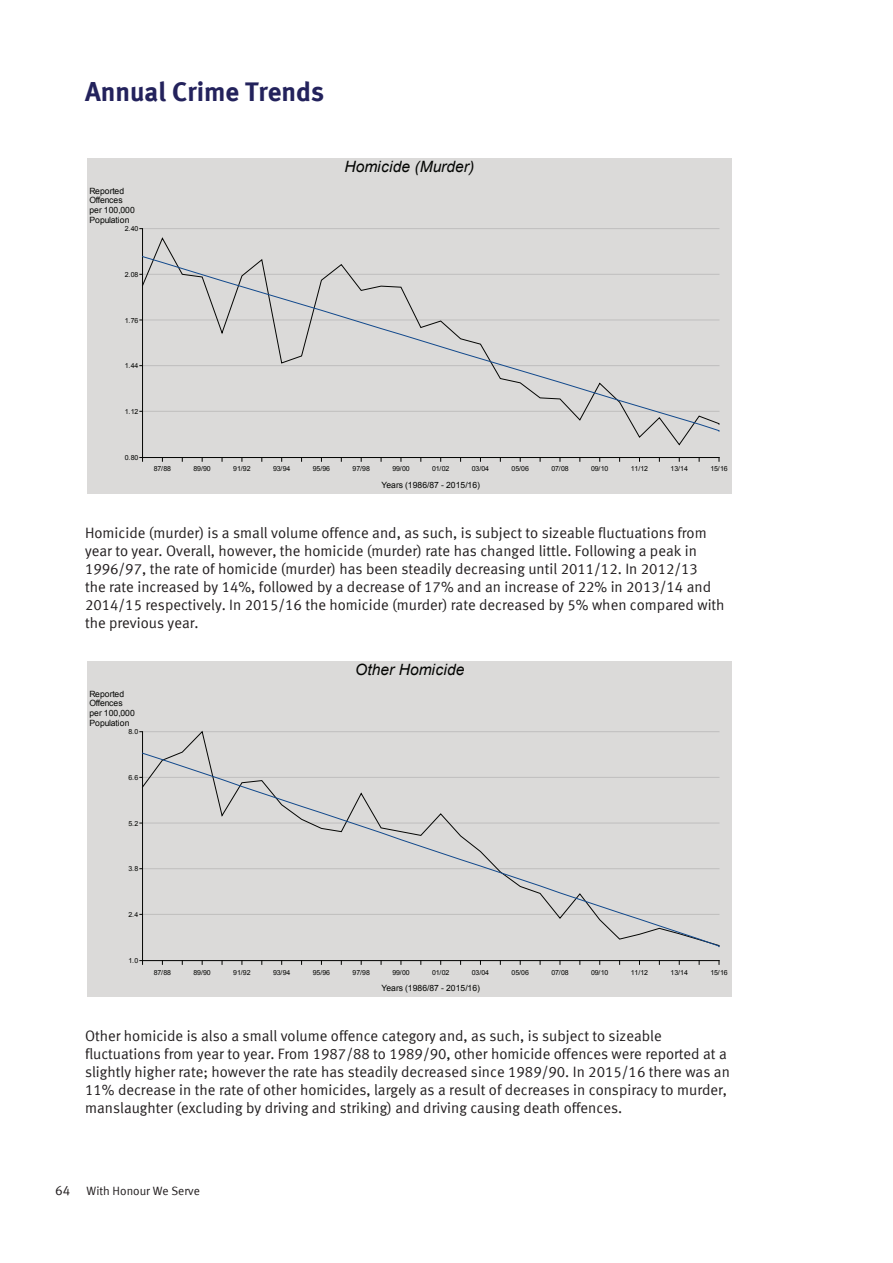
<style>
.page{position:relative;width:893px;height:1263px;background:#fff}
.page>*{position:absolute;margin:0;border:0;box-sizing:border-box;transform-origin:0 0}
.t1{font:27px "Meta Bold CELF";color:#23225c}
.t2{font:italic 15.6px "Arial";letter-spacing:-.005em;color:#040503}
.t3{font:15px/18px "Meta Normal LF";color:#231f20}
.t4{font:12px "Meta Normal LF";color:#231f20}
.t5{font:8.55px/9.6px "Arial";letter-spacing:.005em;color:#040503}
.t6{font:7.05px "Arial";letter-spacing:-.02em;color:#040503}
.s1{font-size:13.5px}
</style>
<div class="page">
<div style="left:87px;top:158px;width:645px;height:335px;background:#dbdad9"></div>
<hr style="left:143px;top:228px;width:576px;height:1px;background:#bfbebe">
<hr style="left:142px;top:229px;width:1px;height:228px;background:#040503">
<hr style="left:143px;top:457px;width:576px;height:1px;background:#040503">
<svg style="left:142px;top:256px;width:578px;height:176px"></svg>
<div style="left:87px;top:661px;width:645px;height:335px;background:#dbdad9"></div>
<hr style="left:142px;top:732px;width:1px;height:228px;background:#040503">
<hr style="left:143px;top:960px;width:576px;height:1px;background:#040503">
<svg style="left:142px;top:731px;width:578px;height:21px"></svg>
<svg style="left:142px;top:752px;width:578px;height:195px"></svg>
<h1 class="t1" style="left:85px;top:74px;width:240px">Annual Crime Trends</h1>
<p class="t5" style="left:89px;top:186px;width:47px">Reported<br>Offences per 100,000<br>Population</p>
<p class="t6" style="left:125px;top:224px;width:15px">2.40</p>
<p class="t6" style="left:125px;top:270px;width:15px">2.08</p>
<p class="t6" style="left:125px;top:316px;width:15px">1.76</p>
<p class="t6" style="left:125px;top:361px;width:15px">1.44</p>
<p class="t6" style="left:125px;top:407px;width:15px">1.12</p>
<p class="t6" style="left:125px;top:453px;width:15px">0.80</p>
<p class="t2" style="left:345px;top:157px;width:131px">Homicide (Murder)</p>
<p class="t6" style="left:154px;top:464px;width:19px">87/88</p>
<p class="t6" style="left:194px;top:464px;width:19px">89/90</p>
<p class="t6" style="left:233px;top:464px;width:19px">91/92</p>
<p class="t6" style="left:273px;top:464px;width:19px">93/94</p>
<p class="t6" style="left:313px;top:464px;width:19px">95/96</p>
<p class="t6" style="left:353px;top:464px;width:19px">97/98</p>
<p class="t6" style="left:392px;top:464px;width:19px">99/00</p>
<p class="t6" style="left:432px;top:464px;width:19px">01/02</p>
<p class="t6" style="left:472px;top:464px;width:19px">03/04</p>
<p class="t6" style="left:512px;top:464px;width:19px">05/06</p>
<p class="t6" style="left:551px;top:464px;width:19px">07/08</p>
<p class="t6" style="left:591px;top:464px;width:19px">09/10</p>
<p class="t6" style="left:631px;top:464px;width:19px">11/12</p>
<p class="t6" style="left:671px;top:464px;width:19px">13/14</p>
<p class="t6" style="left:710px;top:464px;width:19px">15/16</p>
<p class="t5" style="left:382px;top:480px;width:100px">Years (1986/87 - 2015/16)</p>
<p class="t3" style="left:85px;top:523px;width:641px">Homicide (murder) is a small volume offence and, as such, is subject to sizeable fluctuations from year to year. Overall, however, the homicide (murder) rate has changed little. Following a peak in 1996/97, the rate of homicide (murder) has been steadily decreasing until 2011/12. In 2012/13<br>the rate increased by 14%, followed by a decrease of 17% and an increase of 22% in 2013/14 and 2014/15 respectively. In 2015/16 the homicide (murder) rate decreased by 5% when compared with the previous year.</p>
<p class="t5" style="left:89px;top:689px;width:47px">Reported<br>Offences per 100,000<br>Population</p>
<p class="t6" style="left:129px;top:727px;width:11px">8.0</p>
<p class="t6" style="left:129px;top:773px;width:11px">6.6</p>
<p class="t6" style="left:129px;top:819px;width:11px">5.2</p>
<p class="t6" style="left:129px;top:864px;width:11px">3.8</p>
<p class="t6" style="left:129px;top:910px;width:11px">2.4</p>
<p class="t2" style="left:355px;top:660px;width:111px">Other Homicide</p>
<p class="t6" style="left:129px;top:956px;width:11px">1.0</p>
<p class="t6" style="left:154px;top:967px;width:19px">87/88</p>
<p class="t6" style="left:194px;top:967px;width:19px">89/90</p>
<p class="t6" style="left:233px;top:967px;width:19px">91/92</p>
<p class="t6" style="left:273px;top:967px;width:19px">93/94</p>
<p class="t6" style="left:313px;top:967px;width:19px">95/96</p>
<p class="t6" style="left:353px;top:967px;width:19px">97/98</p>
<p class="t6" style="left:392px;top:967px;width:19px">99/00</p>
<p class="t6" style="left:432px;top:967px;width:19px">01/02</p>
<p class="t6" style="left:472px;top:967px;width:19px">03/04</p>
<p class="t6" style="left:512px;top:967px;width:19px">05/06</p>
<p class="t6" style="left:551px;top:967px;width:19px">07/08</p>
<p class="t6" style="left:591px;top:967px;width:19px">09/10</p>
<p class="t6" style="left:631px;top:967px;width:19px">11/12</p>
<p class="t6" style="left:671px;top:967px;width:19px">13/14</p>
<p class="t6" style="left:710px;top:967px;width:19px">15/16</p>
<p class="t5" style="left:382px;top:983px;width:100px">Years (1986/87 - 2015/16)</p>
<p class="t3" style="left:85px;top:1026px;width:646px">Other homicide is also a small volume offence category and, as such, is subject to sizeable fluctuations from year to year. From 1987/88 to 1989/90, other homicide offences were reported at a slightly higher rate; however the rate has steadily decreased since 1989/90. In 2015/16 there was an 11% decrease in the rate of other homicides, largely as a result of decreases in conspiracy to murder, manslaughter (excluding by driving and striking) and driving causing death offences.</p>
<p class="t4" style="left:55px;top:1184px;width:146px"><span class="s1">64</span> With Honour We Serve</p>
</div>
